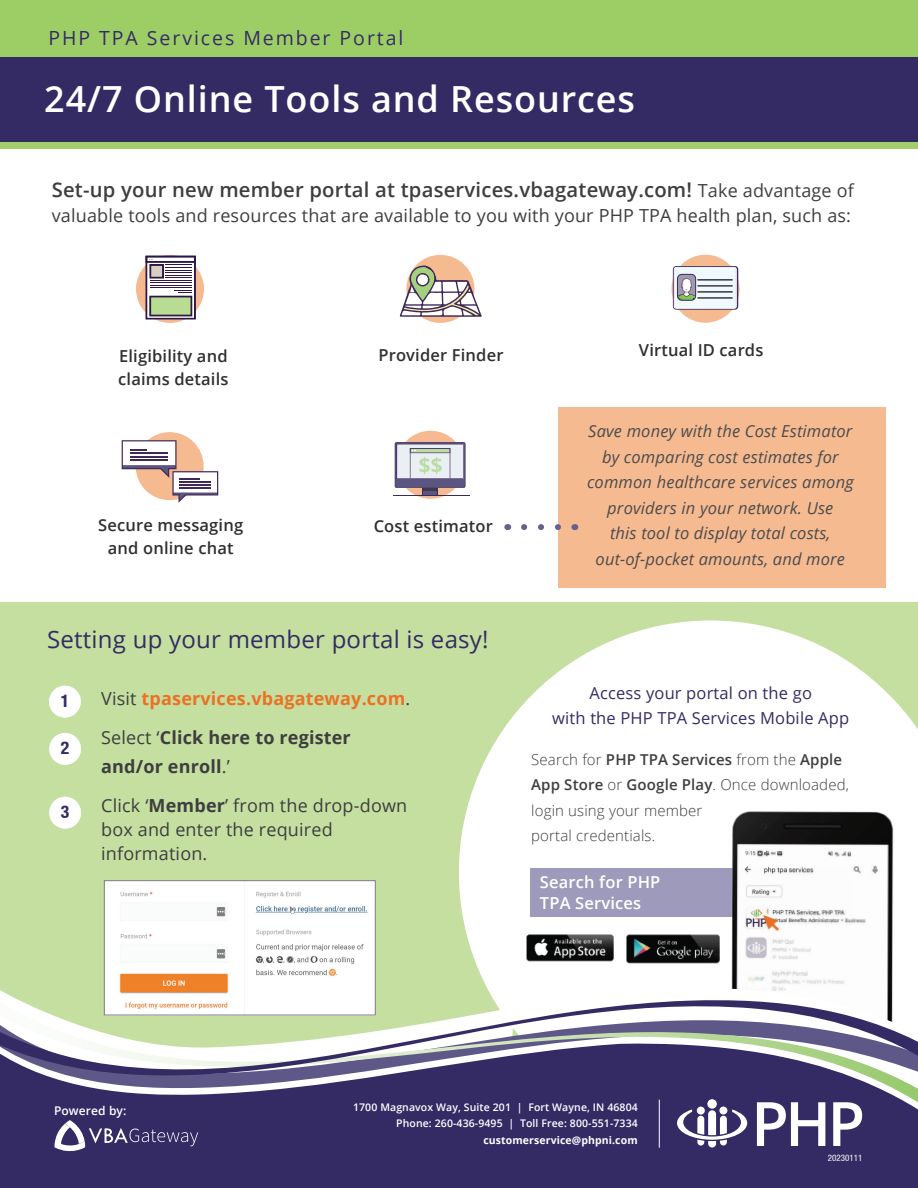
<style>
.page{position:relative;width:918px;height:1188px;background:#fff}
.page>*{position:absolute;margin:0;border:0;box-sizing:border-box;transform-origin:0 0}
.t1{font:600 36px "Open Sans";letter-spacing:.025em;color:#fff}
.t2{font:24px "Open Sans";letter-spacing:.01em;color:#342b65}
.t3{font:600 20.25px "Open Sans";letter-spacing:.01em;color:#3e3e3f}
.t4{font:19.5px "Open Sans";letter-spacing:.1em;color:#342b65}
.t5{font:18px/39px "Open Sans";letter-spacing:.01em;color:#3e3e3f}
.t6{font:700 18px/39px "Open Sans";letter-spacing:.01em;color:#eb7125}
.t7{font:700 condensed 17.55px "Helvetica Neue LT";color:#342b65}
.t8{font:italic 16.5px/25.5px "Open Sans";letter-spacing:.01em;color:#4b4c4d;text-align:center}
.t9{font:600 16.5px/22.5px "Open Sans";letter-spacing:.01em;color:#312f30}
.t10{font:16.5px/25.5px "Open Sans";letter-spacing:.01em;color:#342b65;text-align:center}
.t11{font:600 16.5px/21px "Open Sans";letter-spacing:.01em;color:#fff}
.t12{font:300 15px/25.5px "Open Sans";letter-spacing:.01em;color:#3e3e3f}
.t13{font:600 12px "Open Sans";letter-spacing:.01em;color:#fff}
.t14{font:600 10.5px/16.5px "Open Sans";letter-spacing:.01em;color:#fff;text-align:right}
.t15{font:700 10.5px "Open Sans";letter-spacing:.01em;color:#fff}
.t16{font:condensed 9px "Helvetica Neue LT";color:#fff}
.s1{font-weight:400;font-size:18px}
.s2{font-weight:400;color:#3e3e3f}
.s3{color:#3e3e3f}
.s4{font-weight:700}
.s5{font-weight:600}
</style>
<div class="page">
<div style="left:397px;top:431px;width:68px;height:68px;background:#f6ba91;border-radius:50%"></div>
<div style="left:671px;top:255px;width:69px;height:68px;background:#f6ba91;border-radius:50%"></div>
<svg style="left:136px;top:255px;width:68px;height:68px"></svg>
<div style="left:0;top:602px;width:918px;height:495px;background:#c4dfa0"></div>
<div style="left:136px;top:432px;width:68px;height:68px;background:#f6ba91;border-radius:50%"></div>
<div style="left:559px;top:407px;width:327px;height:181px;background:#f6ba91"></div>
<div style="left:406px;top:255px;width:68px;height:68px;background:#f6ba91;border-radius:50%"></div>
<svg style="left:459px;top:620px;width:459px;height:344px;fill:#fff"></svg>
<div style="left:530px;top:868px;width:324px;height:48px;background:#9e9abb"></div>
<img style="left:725px;top:809px;width:172px;height:155px">
<svg style="left:146px;top:256px;width:49px;height:63px"></svg>
<svg style="left:400px;top:265px;width:82px;height:52px"></svg>
<svg style="left:122px;top:440px;width:96px;height:63px"></svg>
<hr style="left:180px;top:481px;width:31px;height:2px;background:#402956">
<hr style="left:180px;top:484px;width:31px;height:2px;background:#402956">
<hr style="left:180px;top:487px;width:31px;height:1px;background:#402956">
<svg style="left:673px;top:266px;width:65px;height:44px;background:#c7cbd2"></svg>
<hr style="left:393px;top:495px;width:76px;height:1px;background:#402956">
<svg style="left:395px;top:442px;width:70px;height:53px;background:#b7b6c0"></svg>
<svg style="left:524px;top:524px;width:37px;height:6px"></svg>
<img style="left:106px;top:882px;width:268px;height:82px">
<div style="left:104px;top:880px;width:272px;height:135px;border:1px solid #76787b"></div>
<svg style="left:49px;top:686px;width:32px;height:32px"></svg>
<div style="left:49px;top:686px;width:32px;height:31px;background:#fff;border-radius:50%"></div>
<div style="left:49px;top:733px;width:32px;height:32px;background:#fff;border-radius:50%"></div>
<svg style="left:49px;top:797px;width:32px;height:32px"></svg>
<div style="left:49px;top:797px;width:32px;height:31px;background:#fff;border-radius:50%"></div>
<img style="left:525px;top:932px;width:91px;height:30px">
<img style="left:624px;top:932px;width:95px;height:32px">
<svg style="left:0;top:141px;width:918px;height:7px;background:#91b76a"></svg>
<div style="left:0;top:0;width:918px;height:141px;background:#342b65"></div>
<div style="left:0;top:0;width:918px;height:57px;background:#9dce66"></div>
<div style="left:0;top:1102px;width:918px;height:86px;background:#342b65"></div>
<svg style="left:103px;top:964px;width:815px;height:18px;background:#f0ede0"></svg>
<svg style="left:0;top:1076px;width:677px;height:26px;background:#50487a"></svg>
<svg style="left:0;top:982px;width:918px;height:94px"></svg>
<svg style="left:677px;top:988px;width:241px;height:160px;background:#8683a0"></svg>
<hr style="left:659px;top:1100px;width:1px;height:48px;background:#fff">
<svg style="left:55px;top:1120px;width:143px;height:31px;background:#585181"></svg>
<p class="t4" style="left:48px;top:25px;width:357px">PHP TPA Services Member Portal</p>
<h1 class="t1" style="left:44px;top:74px;width:592px">24/7 Online Tools and Resources</h1>
<p class="t3" style="left:52px;top:176px;width:804px">Set-up your new member portal at tpaservices.vbagateway.com! <span class="s1">Take advantage of</span></p>
<p class="t5" style="left:52px;top:196px;width:801px">valuable tools and resources that are available to you with your PHP TPA health plan, such as:</p>
<p class="t9" style="left:118px;top:345px;width:112px">Eligibility and claims details</p>
<p class="t9" style="left:378px;top:344px;width:127px">Provider Finder</p>
<p class="t9" style="left:639px;top:339px;width:126px">Virtual ID cards</p>
<p class="t9" style="left:98px;top:513px;width:146px">Secure messaging</p>
<p class="t9" style="left:374px;top:514px;width:121px">Cost estimator</p>
<p class="t9" style="left:108px;top:536px;width:127px">and online chat</p>
<h2 class="t2" style="left:47px;top:623px;width:443px">Setting up your member portal is easy!</h2>
<p class="t6" style="left:101px;top:679px;width:311px"><span class="s2">Visit</span> tpaservices.vbagateway.com<span class="s2">.<br>Select ‘</span><span class="s3">Click here to register</span></p>
<p class="t5" style="left:101px;top:746px;width:308px"><span class="s4">and/or enroll</span>.’<br>Click ‘<span class="s4">Member</span>’ from the drop-down</p>
<p class="t5" style="left:101px;top:817px;width:233px;line-height:24px">box and enter the required information.</p>
<p class="t7" style="left:61px;top:690px;width:10px">1</p>
<p class="t7" style="left:61px;top:737px;width:10px">2</p>
<p class="t7" style="left:61px;top:801px;width:10px">3</p>
<p class="t8" style="left:587px;top:418px;width:268px">Save money with the Cost Estimator by comparing cost estimates for common healthcare services among providers in your network. Use<br>this tool to display total costs, out-of-pocket amounts, and more</p>
<p class="t10" style="left:552px;top:680px;width:298px">Access your portal on the go<br>with the PHP TPA Services Mobile App</p>
<p class="t12" style="left:531px;top:746px;width:319px">Search for <span class="s5">PHP TPA Services</span> from the <span class="s5">Apple<br>App Store</span> or <span class="s5">Google Play</span>. Once downloaded, login using your member<br>portal credentials.</p>
<p class="t11" style="left:540px;top:871px;width:122px">Search for PHP<br>TPA Services</p>
<p class="t13" style="left:54px;top:1102px;width:74px">Powered by:</p>
<p class="t14" style="left:353px;top:1098px;width:286px">1700 Magnavox Way, Suite 201 | Fort Wayne, IN 46804<br>Phone: 260-436-9495 | Toll Free: 800-551-7334</p>
<p class="t15" style="left:483px;top:1132px;width:156px">customerservice@phpni.com</p>
<p class="t16" style="left:828px;top:1153px;width:36px">20230111</p>
</div>
